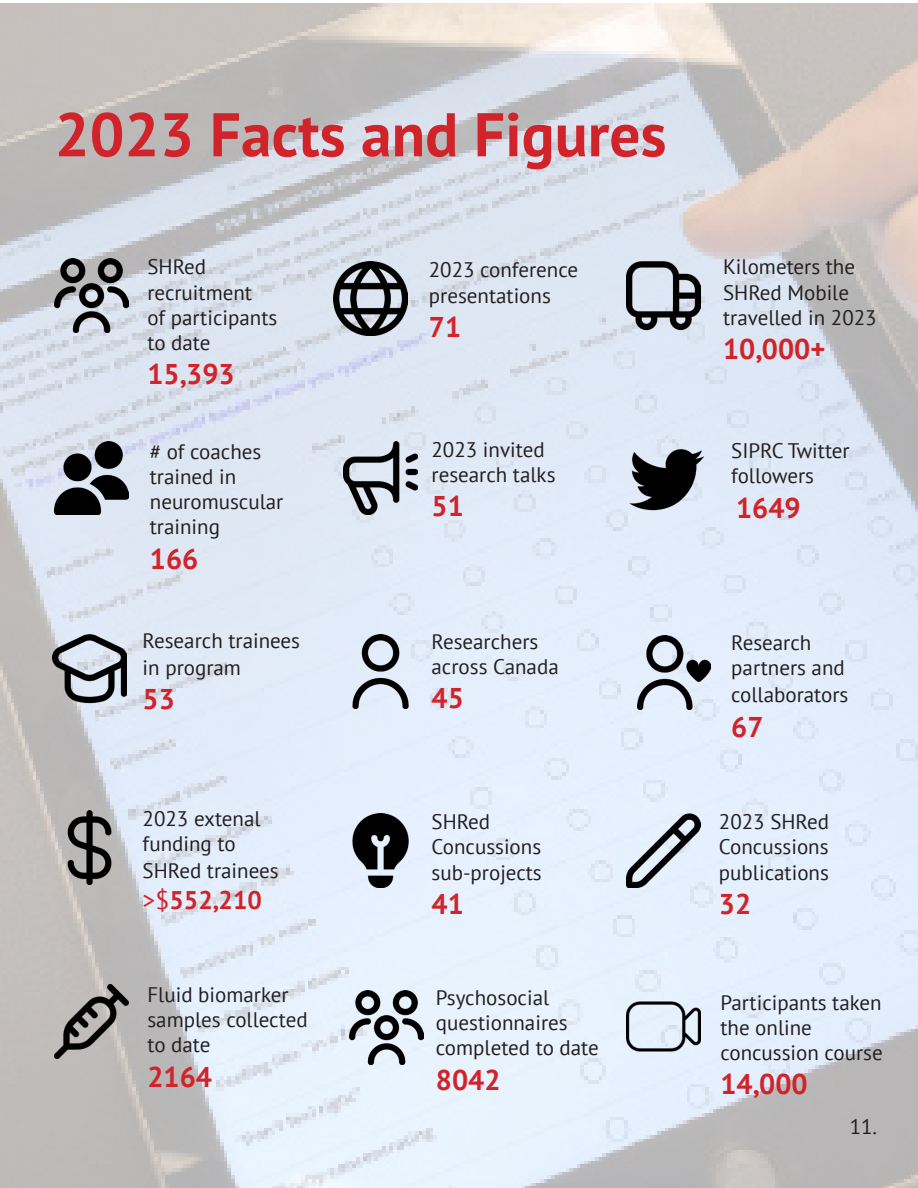
<style>
.page{position:relative;width:918px;height:1188px;background:#fff}
.page>*{position:absolute;margin:0;border:0;box-sizing:border-box;transform-origin:0 0}
.t1{font:700 61.5px "PT Sans";color:#d1232a}
.t2{font:700 28.5px "PT Sans";color:#d1232a}
.t3{font:700 25.5px "PT Sans";color:#d1232a}
.t4{font:21px/25.2px "PT Sans";color:#231f20}
.t5{font:21px "PT Sans";color:#231f20}
.s1{font-weight:400}
.s2{font-style:inherit}
</style>
<div class="page">
<img style="left:0;top:3px;width:918px;height:1185px">
<img style="left:52px;top:810px;width:74px;height:74px">
<img style="left:52px;top:631px;width:74px;height:74px">
<img style="left:344px;top:634px;width:74px;height:74px">
<img style="left:637px;top:636px;width:74px;height:74px">
<img style="left:344px;top:813px;width:74px;height:74px">
<img style="left:627px;top:813px;width:73px;height:74px">
<img style="left:344px;top:441px;width:74px;height:74px">
<img style="left:334px;top:262px;width:74px;height:74px">
<img style="left:627px;top:259px;width:73px;height:74px">
<img style="left:55px;top:441px;width:74px;height:74px">
<img style="left:55px;top:259px;width:74px;height:74px">
<img style="left:630px;top:443px;width:73px;height:73px">
<img style="left:55px;top:985px;width:74px;height:74px">
<img style="left:350px;top:991px;width:74px;height:74px">
<img style="left:626px;top:989px;width:74px;height:74px">
<p class="t1" style="left:55px;top:94px;width:613px">2023 Facts and Figures</p>
<p class="t4" style="left:147px;top:254px;width:60px">SHRed</p>
<p class="t4" style="left:147px;top:279px;width:106px">recruitment</p>
<p class="t4" style="left:147px;top:304px;width:131px">of participants</p>
<p class="t4" style="left:147px;top:330px;width:65px">to date</p>
<p class="t2" style="left:147px;top:355px;width:89px">15,393</p>
<p class="t4" style="left:150px;top:438px;width:113px"># of coaches trained in</p>
<p class="t4" style="left:150px;top:489px;width:135px">neuromuscular training</p>
<p class="t2" style="left:150px;top:540px;width:50px">166</p>
<p class="t4" style="left:143px;top:628px;width:159px">Research trainees</p>
<p class="t4" style="left:143px;top:655px;width:100px">in program</p>
<p class="t2" style="left:143px;top:680px;width:34px">53</p>
<p class="t4" style="left:143px;top:805px;width:138px;line-height:26.1px">2023 extenal funding to<br>SHRed trainees</p>
<p class="t3" style="left:143px;top:883px;width:121px"><span class="s1">&gt;$</span>552,210</p>
<p class="t4" style="left:147px;top:982px;width:162px">Fluid biomarker samples collected to date</p>
<p class="t2" style="left:147px;top:1058px;width:66px">2164</p>
<p class="t4" style="left:429px;top:257px;width:151px">2023 conference presentations</p>
<p class="t2" style="left:429px;top:308px;width:34px">71</p>
<p class="t4" style="left:432px;top:436px;width:115px">2023 invited</p>
<p class="t4" style="left:432px;top:461px;width:126px">research talks</p>
<p class="t2" style="left:432px;top:487px;width:34px">51</p>
<p class="t4" style="left:432px;top:628px;width:108px">Researchers</p>
<p class="t4" style="left:432px;top:653px;width:129px">across Canada</p>
<p class="t2" style="left:432px;top:679px;width:34px">45</p>
<p class="t4" style="left:432px;top:809px;width:60px">SHRed</p>
<p class="t4" style="left:432px;top:834px;width:112px">Concussions sub-projects</p>
<p class="t2" style="left:432px;top:885px;width:34px">41</p>
<p class="t4" style="left:436px;top:985px;width:164px">Psychosocial questionnaires completed to date</p>
<p class="t2" style="left:436px;top:1061px;width:66px">8042</p>
<p class="t4" style="left:723px;top:254px;width:133px">Kilometers the<br>SHRed Mobile</p>
<p class="t4" style="left:723px;top:304px;width:155px">travelled in 2023</p>
<p class="t2" style="left:723px;top:330px;width:104px">10,000+</p>
<p class="t4" style="left:731px;top:438px;width:120px">SIPRC Twitter followers</p>
<p class="t2" style="left:736px;top:489px;width:66px">1649</p>
<p class="t4" style="left:731px;top:630px;width:82px">Research</p>
<p class="t4" style="left:731px;top:654px;width:119px;line-height:27px">partners and collaborators</p>
<p class="t2" style="left:731px;top:708px;width:34px">67</p>
<p class="t4" style="left:719px;top:809px;width:112px">2023 SHRed</p>
<p class="t4" style="left:719px;top:834px;width:111px">Concussions</p>
<p class="t4" style="left:719px;top:859px;width:111px">publications</p>
<p class="t2" style="left:719px;top:885px;width:34px">32</p>
<p class="t4" style="left:720px;top:989px;width:163px">Participants taken the online</p>
<p class="t4" style="left:720px;top:1040px;width:164px">concussion course</p>
<p class="t2" style="left:720px;top:1065px;width:89px">14,000</p>
<p class="t5" style="left:850px;top:1113px;width:29px">11<span class="s2">.</span></p>
</div>
